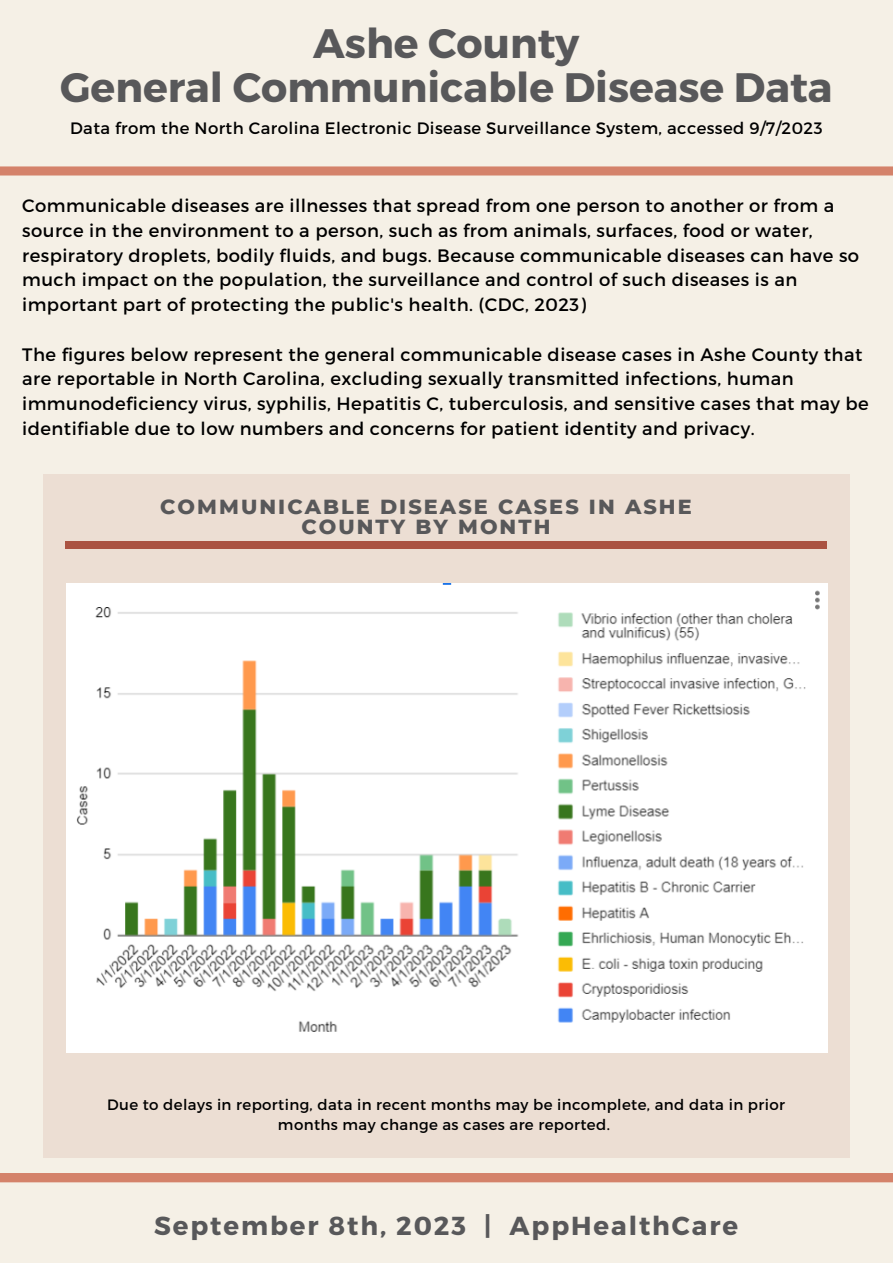
<style>
.page{position:relative;width:893px;height:1264px;background:#fff}
.page>*{position:absolute;margin:0;border:0;box-sizing:border-box;transform-origin:0 0}
.t1{font:700 41.1px "Montserrat";color:#58585a}
.t2{font:700 26.1px "Montserrat";letter-spacing:.075em;color:#58585a}
.t3{font:800 20.85px/20.2px "Montserrat";letter-spacing:.1em;color:#58585a;text-align:center}
.t4{font:18px/24.8px "Montserrat";letter-spacing:.025em;color:#000}
.t5{font:16.5px "Montserrat";letter-spacing:.025em;color:#000}
.t6{font:15px/20.2px "Montserrat";letter-spacing:.025em;color:#000;text-align:center}
</style>
<div class="page">
<div style="left:0;top:0;width:892px;height:1262px;background:#f5f0e6"></div>
<svg style="left:0;top:166px;width:892px;height:9px;background:#d58770"></svg>
<div style="left:43px;top:474px;width:806px;height:683px;background:#ecded3"></div>
<div style="left:65px;top:541px;width:761px;height:7px;background:#aa5342"></div>
<div style="left:0;top:1173px;width:892px;height:9px;background:#d4826a"></div>
<img style="left:67px;top:583px;width:760px;height:469px">
<p class="t1" style="left:313px;top:17px;width:268px">Ashe County</p>
<p class="t1" style="left:60px;top:61px;width:774px">General Communicable Disease Data</p>
<p class="t5" style="left:70px;top:117px;width:753px">Data from the North Carolina Electronic Disease Surveillance System, accessed 9/7/2023</p>
<p class="t4" style="left:22px;top:192px;width:838px">Communicable diseases are illnesses that spread from one person to another or from a source in the environment to a person, such as from animals, surfaces, food or water, respiratory droplets, bodily fluids, and bugs. Because communicable diseases can have so much impact on the population, the surveillance and control of such diseases is an important part of protecting the public's health. (CDC, 2023)</p>
<p class="t4" style="left:22px;top:341px;width:848px">The figures below represent the general communicable disease cases in Ashe County that are reportable in North Carolina, excluding sexually transmitted infections, human immunodeficiency virus, syphilis, Hepatitis C, tuberculosis, and sensitive cases that may be identifiable due to low numbers and concerns for patient identity and privacy.</p>
<p class="t3" style="left:160px;top:496px;width:533px">COMMUNICABLE DISEASE CASES IN ASHE<br>COUNTY BY MONTH</p>
<p class="t6" style="left:107px;top:1093px;width:679px">Due to delays in reporting, data in recent months may be incomplete, and data in prior months may change as cases are reported.</p>
<p class="t2" style="left:154px;top:1208px;width:585px">September 8th, 2023 | AppHealthCare</p>
</div>
